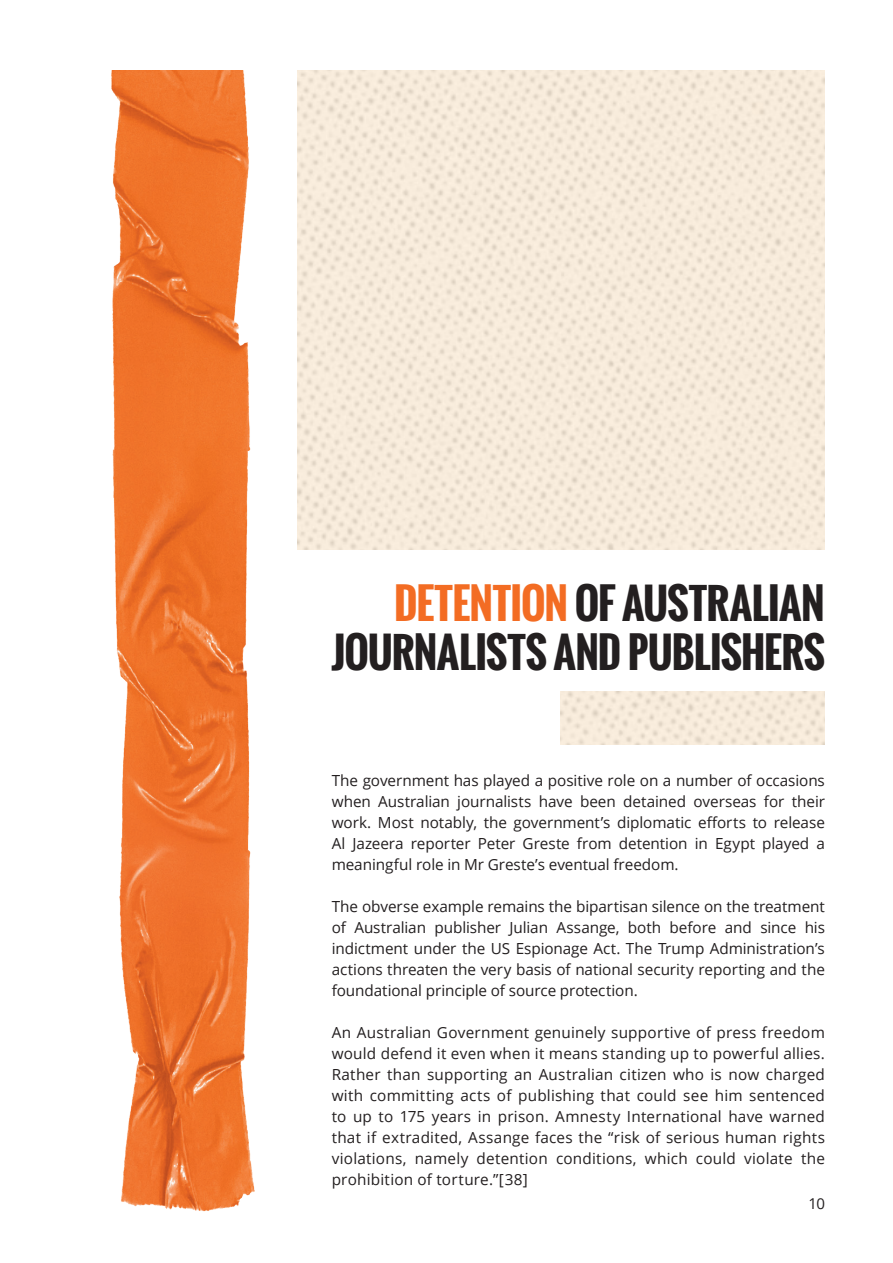
<style>
.page{position:relative;width:893px;height:1263px;background:#fff}
.page>*{position:absolute;margin:0;border:0;box-sizing:border-box;transform-origin:0 0}
.t1{font:700 41.25px/49.5px "Oswald";letter-spacing:-.015em;color:#231f20;text-align:right}
.t2{font:15.3px/21px "Open Sans";color:#231f20;text-align:justify}
.t3{font:15px "Open Sans";color:#231f20}
.s1{color:#f36c23}
</style>
<div class="page">
<img style="left:561px;top:691px;width:264px;height:53px">
<img style="left:297px;top:70px;width:528px;height:479px">
<img style="left:111px;top:70px;width:144px;height:1141px">
<p class="t1" style="left:332px;top:579px;width:495px"><span class="s1">DETENTION</span> OF AUSTRALIAN<br>JOURNALISTS AND PUBLISHERS</p>
<p class="t2" style="left:332px;top:769px;width:495px">The government has played a positive role on a number of occasions when Australian journalists have been detained overseas for their work. Most notably, the government’s diplomatic efforts to release Al Jazeera reporter Peter Greste from detention in Egypt played a meaningful role in Mr Greste’s eventual freedom.</p>
<p class="t2" style="left:332px;top:895px;width:495px">The obverse example remains the bipartisan silence on the treatment of Australian publisher Julian Assange, both before and since his indictment under the US Espionage Act. The Trump Administration’s actions threaten the very basis of national security reporting and the foundational principle of source protection.</p>
<p class="t2" style="left:332px;top:1021px;width:495px">An Australian Government genuinely supportive of press freedom would defend it even when it means standing up to powerful allies.<br>Rather than supporting an Australian citizen who is now charged with committing acts of publishing that could see him sentenced to up to 175 years in prison. Amnesty International have warned that if extradited, Assange faces the “risk of serious human rights violations, namely detention conditions, which could violate the prohibition of torture.”[38]</p>
<p class="t3" style="left:809px;top:1194px;width:18px">10</p>
</div>
